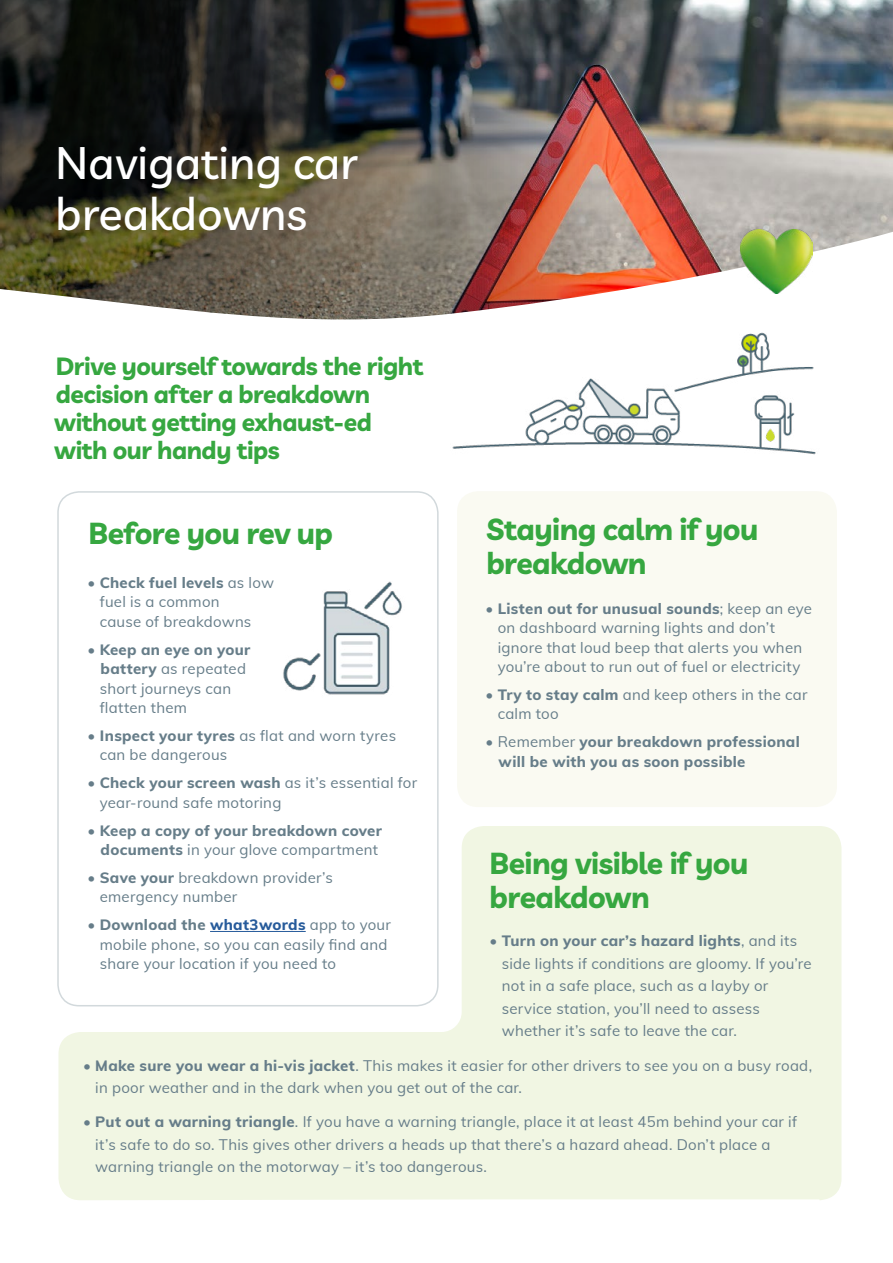
<style>
.page{position:relative;width:893px;height:1263px;background:#fff}
.page>*{position:absolute;margin:0;border:0;box-sizing:border-box;transform-origin:0 0}
.t1{font:500 45px/51px "Livvic";color:#fff}
.t2{font:700 30px/33.6px "Livvic";letter-spacing:-.02em;color:#36a740}
.t3{font:700 24.6px/28px "Livvic";letter-spacing:-.02em;color:#36a740}
.t4{font:15px/19.5px "Muli";letter-spacing:.015em;color:#667d89}
.t5{font:800 15px/19.5px "Muli";letter-spacing:.02em;color:#667d89;text-align:right}
.s1{font-weight:800}
.s2{font-weight:400}
.s3{font-weight:800;color:#275b9b}
</style>
<div class="page">
<img style="left:0;top:0;width:660px;height:232px">
<img style="left:660px;top:0;width:233px;height:232px">
<img style="left:0;top:232px;width:892px;height:88px">
<img style="left:740px;top:230px;width:72px;height:63px">
<div style="left:457px;top:491px;width:380px;height:316px;background:#fafaf2;border-radius:21px"></div>
<img style="left:437px;top:294px;width:391px;height:160px">
<svg style="left:58px;top:826px;width:783px;height:374px;fill:#f1f6e3"></svg>
<img style="left:283px;top:581px;width:119px;height:114px">
<h1 class="t1" style="left:56px;top:135px;width:304px">Navigating car breakdowns</h1>
<h3 class="t3" style="left:54px;top:350px;width:370px">Drive yourself towards the right decision after a breakdown without getting exhaust-ed with our handy tips</h3>
<h2 class="t2" style="left:486px;top:510px;width:273px">Staying calm if you breakdown</h2>
<p class="t4" style="left:498px;top:598px;width:316px;text-indent:-12px">• <span class="s1">Listen out for unusual sounds</span>; keep an eye on dashboard warning lights and don’t ignore that loud beep that alerts you when you’re about to run out of fuel or electricity</p>
<p class="t4" style="left:498px;top:684px;width:311px;text-indent:-12px">• <span class="s1">Try to stay calm</span> and keep others in the car calm too</p>
<p class="t5" style="left:499px;top:731px;width:303px;text-align:left;text-indent:-13px"><span class="s2">• Remember</span> your breakdown professional will be with you as soon possible</p>
<h2 class="t2" style="left:89px;top:514px;width:246px">Before you rev up</h2>
<p class="t4" style="left:100px;top:572px;width:176px;text-indent:-12px">• <span class="s1">Check fuel levels</span> as low fuel is a common<br>cause of breakdowns</p>
<p class="t4" style="left:100px;top:639px;width:152px;text-indent:-12px">• <span class="s1">Keep an eye on your battery</span> as repeated short journeys can flatten them</p>
<p class="t4" style="left:100px;top:725px;width:298px;text-indent:-12px">• <span class="s1">Inspect your tyres</span> as flat and worn tyres can be dangerous</p>
<p class="t4" style="left:100px;top:772px;width:319px;text-indent:-12px">• <span class="s1">Check your screen wash</span> as it’s essential for year-round safe motoring</p>
<p class="t5" style="left:88px;top:820px;width:296px"><span class="s2">•</span> Keep a copy of your breakdown cover documents <span class="s2">in your glove compartment</span></p>
<p class="t4" style="left:100px;top:867px;width:235px;text-indent:-12px">• <span class="s1">Save your</span> breakdown provider’s emergency number</p>
<p class="t4" style="left:100px;top:914px;width:293px;text-indent:-12px">• <span class="s1">Download the</span> <span class="s3">what3words</span> app to your mobile phone, so you can easily find and share your location if you need to</p>
<h2 class="t2" style="left:490px;top:844px;width:260px">Being visible if you breakdown</h2>
<p class="t4" style="left:502px;top:929px;width:311px;line-height:22.5px;text-indent:-12px">• <span class="s1">Turn on your car’s hazard lights</span>, and its side lights if conditions are gloomy. If you’re not in a safe place, such as a layby or service station, you’ll need to assess whether it’s safe to leave the car.</p>
<p class="t4" style="left:95px;top:1053px;width:718px;line-height:22.5px;text-indent:-12px">• <span class="s1">Make sure you wear a hi-vis jacket</span>. This makes it easier for other drivers to see you on a busy road, in poor weather and in the dark when you get out of the car.</p>
<p class="t4" style="left:95px;top:1110px;width:703px;line-height:22.5px;text-indent:-12px">• <span class="s1">Put out a warning triangle</span>. If you have a warning triangle, place it at least 45m behind your car if it’s safe to do so. This gives other drivers a heads up that there’s a hazard ahead. Don’t place a warning triangle on the motorway – it’s too dangerous.</p>
</div>
